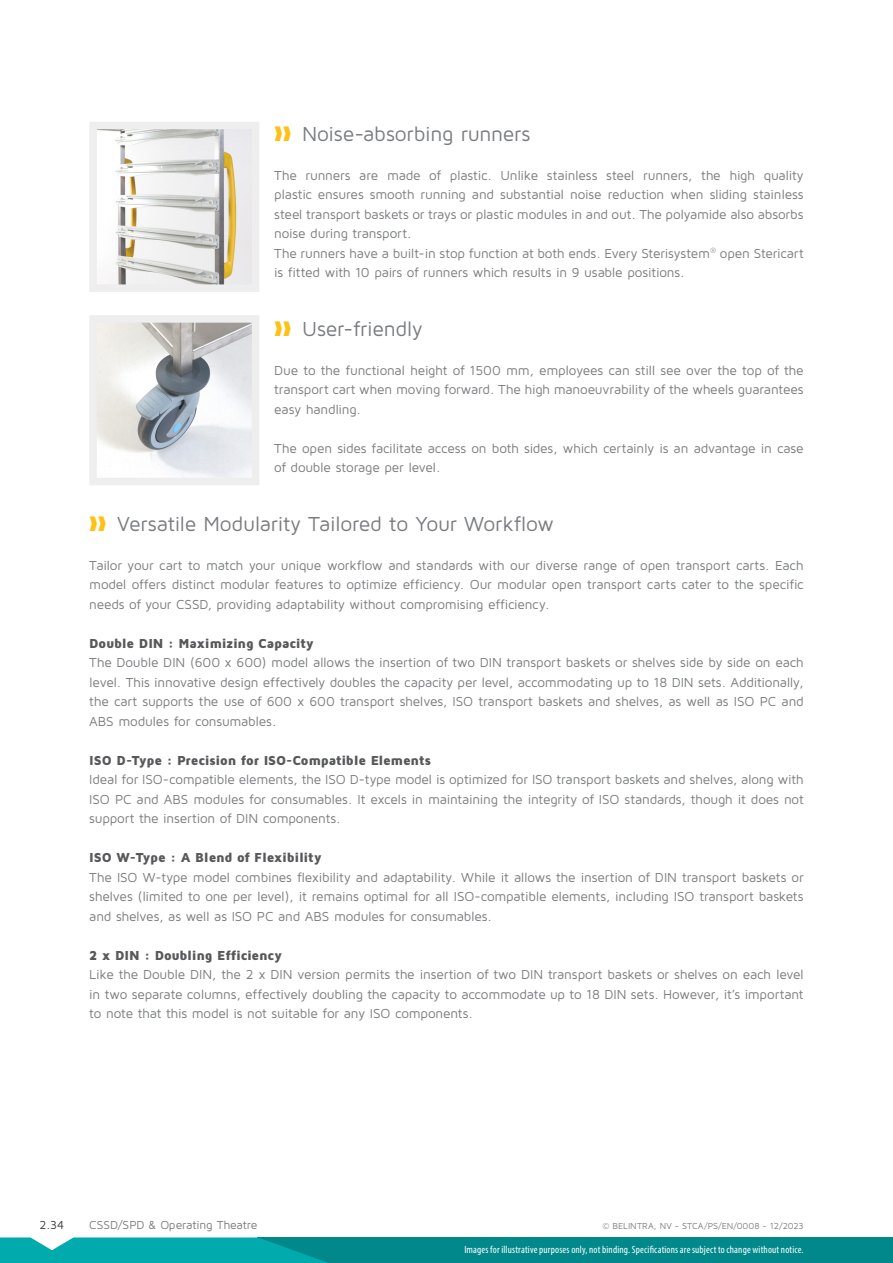
<style>
.page{position:relative;width:893px;height:1263px;background:#fff}
.page>*{position:absolute;margin:0;border:0;box-sizing:border-box;transform-origin:0 0}
.t1{font:21px "Maven Pro";letter-spacing:-.015em;color:#7a7c7f}
.main__body_NL{font:13.5px/19.5px "Maven Pro";letter-spacing:-.015em;color:#7a7c7f;text-align:justify}
.main__body_NL-2{font:900 13.5px "Maven Pro";letter-spacing:-.015em;color:#57585a}
.t2{font:12px "Maven Pro";letter-spacing:-.01em;color:#7a7c7f}
.t3{font:12px "Maven Pro";color:#3c3c3d}
.t4{font:condensed 10.5px "Myriad Pro";letter-spacing:.015em;color:#fff}
.Paragraph_Style_2{font:9px "Maven Pro";letter-spacing:-.005em;color:#7a7c7f}
.s1{color:#fec115}
</style>
<div class="page">
<img style="left:109px;top:131px;width:141px;height:152px">
<div style="left:89px;top:122px;width:170px;height:170px;border:8px solid #eeeeef"></div>
<img style="left:98px;top:324px;width:152px;height:152px">
<div style="left:89px;top:315px;width:170px;height:170px;border:8px solid #eeeeef"></div>
<div style="left:258px;top:1237px;width:635px;height:26px;background:#00888a"></div>
<svg style="left:0;top:1237px;width:328px;height:26px;background:#0baaad"></svg>
<p class="t1" style="left:274px;top:121px;width:258px"><span class="s1">❱❱</span> Noise-absorbing runners</p>
<p class="main__body_NL" style="left:274px;top:165px;width:531px">The runners are made of plastic. Unlike stainless steel runners, the high quality plastic ensures smooth running and substantial noise reduction when sliding stainless steel transport baskets or trays or plastic modules in and out. The polyamide also absorbs noise during transport.</p>
<p class="main__body_NL" style="left:274px;top:243px;width:531px">The runners have a built-in stop function at both ends. Every Sterisystem<sup>®</sup> open Stericart is fitted with 10 pairs of runners which results in 9 usable positions.</p>
<p class="t1" style="left:274px;top:316px;width:150px"><span class="s1">❱❱</span> User-friendly</p>
<p class="main__body_NL" style="left:274px;top:360px;width:531px">Due to the functional height of 1500 mm, employees can still see over the top of the transport cart when moving forward. The high manoeuvrability of the wheels guarantees easy handling.</p>
<p class="main__body_NL" style="left:274px;top:438px;width:531px">The open sides facilitate access on both sides, which certainly is an advantage in case of double storage per level.</p>
<p class="t1" style="left:89px;top:511px;width:466px"><span class="s1">❱❱</span> Versatile Modularity Tailored to Your Workflow</p>
<p class="main__body_NL" style="left:89px;top:555px;width:716px">Tailor your cart to match your unique workflow and standards with our diverse range of open transport carts. Each model offers distinct modular features to optimize efficiency. Our modular open transport carts cater to the specific needs of your CSSD, providing adaptability without compromising efficiency.</p>
<p class="main__body_NL-2" style="left:89px;top:635px;width:226px">Double DIN : Maximizing Capacity</p>
<p class="main__body_NL" style="left:89px;top:652px;width:716px">The Double DIN (600 x 600) model allows the insertion of two DIN transport baskets or shelves side by side on each level. This innovative design effectively doubles the capacity per level, accommodating up to 18 DIN sets. Additionally, the cart supports the use of 600 x 600 transport shelves, ISO transport baskets and shelves, as well as ISO PC and ABS modules for consumables.</p>
<p class="main__body_NL-2" style="left:89px;top:752px;width:343px">ISO D-Type : Precision for ISO-Compatible Elements</p>
<p class="main__body_NL" style="left:89px;top:769px;width:716px">Ideal for ISO-compatible elements, the ISO D-type model is optimized for ISO transport baskets and shelves, along with ISO PC and ABS modules for consumables. It excels in maintaining the integrity of ISO standards, though it does not support the insertion of DIN components.</p>
<p class="main__body_NL-2" style="left:89px;top:849px;width:234px">ISO W-Type : A Blend of Flexibility</p>
<p class="main__body_NL" style="left:89px;top:867px;width:716px">The ISO W-type model combines flexibility and adaptability. While it allows the insertion of DIN transport baskets or shelves (limited to one per level), it remains optimal for all ISO-compatible elements, including ISO transport baskets and shelves, as well as ISO PC and ABS modules for consumables.</p>
<p class="main__body_NL-2" style="left:89px;top:947px;width:194px">2 x DIN : Doubling Efficiency</p>
<p class="main__body_NL" style="left:89px;top:964px;width:716px">Like the Double DIN, the 2 x DIN version permits the insertion of two DIN transport baskets or shelves on each level in two separate columns, effectively doubling the capacity to accommodate up to 18 DIN sets. However, it’s important to note that this model is not suitable for any ISO components.</p>
<p class="t3" style="left:39px;top:1217px;width:26px">2.34</p>
<p class="t2" style="left:89px;top:1217px;width:170px">CSSD/SPD &amp; Operating Theatre</p>
<p class="Paragraph_Style_2" style="left:603px;top:1220px;width:203px">© BELINTRA, NV - STCA/PS/EN/0008 - 12/2023</p>
<p class="t4" style="left:464px;top:1244px;width:341px">Images for illustrative purposes only, not binding. Specifications are subject to change without notice.</p>
</div>
